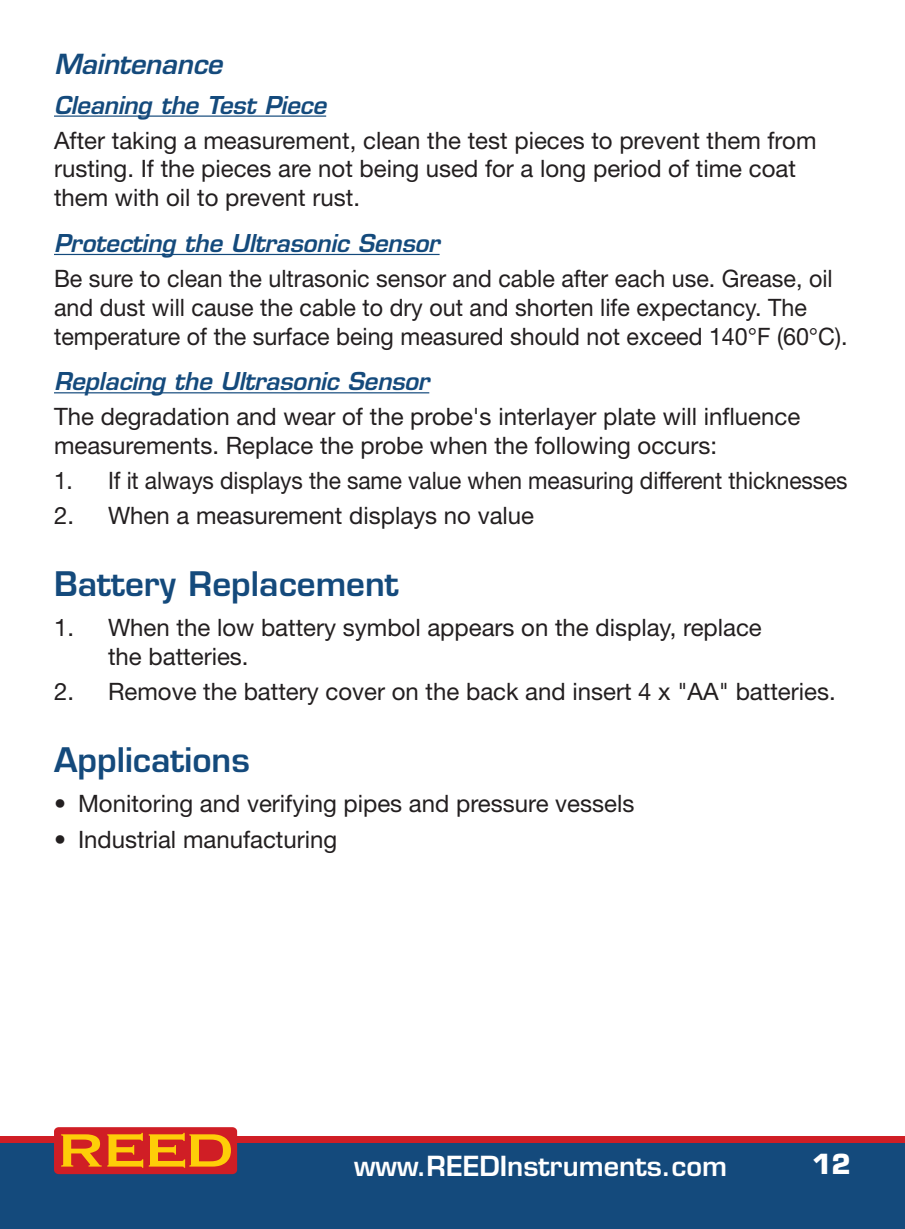
<style>
.page{position:relative;width:905px;height:1229px;background:#fff}
.page>*{position:absolute;margin:0;border:0;box-sizing:border-box;transform-origin:0 0}
.t1{font:600 33px "Eurostile LT Std";color:#144a7c}
.t2{font:600 27px "Eurostile LT Std";color:#fff}
.t3{font:italic 600 27px "Eurostile LT Std";letter-spacing:-.01em;color:#144a7c}
.t4{font:700 27px "Eurostile LT Std";color:#fff}
.t5{font:24px/28.8px "Helvetica Neue LT Std";color:#231f20}
.t6{font:italic 600 24px "Eurostile LT Std";letter-spacing:-.01em;color:#144a7c}
.t7{font:24px "Helvetica Neue LT Std";color:#231f20;scale:.95 1}
</style>
<div class="page">
<div style="left:0;top:1137px;width:904px;height:91px;background:#144a7c"></div>
<div style="left:0;top:1136px;width:904px;height:6px;background:#d01e25"></div>
<div style="left:54px;top:1127px;width:183px;height:47px;background:#d01e25;border-radius:5px"></div>
<svg style="left:61px;top:1132px;width:82px;height:35px"></svg>
<svg style="left:149px;top:1132px;width:82px;height:35px"></svg>
<hr style="left:54px;top:115px;width:272px;height:2px;background:#144a7c">
<hr style="left:54px;top:254px;width:385px;height:1px;background:#144a7c">
<hr style="left:54px;top:392px;width:375px;height:1px;background:#144a7c">
<p class="t3" style="left:54px;top:47px;width:170px">Maintenance</p>
<p class="t6" style="left:54px;top:90px;width:274px">Cleaning the Test Piece</p>
<p class="t5" style="left:54px;top:125px;width:764px">After taking a measurement, clean the test pieces to prevent them from rusting. If the pieces are not being used for a long period of time coat them with oil to prevent rust.</p>
<p class="t6" style="left:54px;top:228px;width:387px">Protecting the Ultrasonic Sensor</p>
<p class="t5" style="left:54px;top:264px;width:795px">Be sure to clean the ultrasonic sensor and cable after each use. Grease, oil and dust will cause the cable to dry out and shorten life expectancy. The temperature of the surface being measured should not exceed 140°F (60°C).</p>
<p class="t6" style="left:54px;top:366px;width:377px">Replacing the Ultrasonic Sensor</p>
<p class="t5" style="left:54px;top:402px;width:747px">The degradation and wear of the probe's interlayer plate will influence measurements. Replace the probe when the following occurs:</p>
<p class="t7" style="left:54px;top:466px;width:836px">1. If it always displays the same value when measuring different thicknesses</p>
<p class="t5" style="left:54px;top:500px;width:481px">2. When a measurement displays no value</p>
<h1 class="t1" style="left:54px;top:563px;width:346px">Battery Replacement</h1>
<p class="t5" style="left:108px;top:612px;width:655px;text-indent:-54px">1. When the low battery symbol appears on the display, replace the batteries.</p>
<p class="t5" style="left:54px;top:676px;width:783px">2. Remove the battery cover on the back and insert 4 x "AA" batteries.</p>
<h1 class="t1" style="left:54px;top:739px;width:197px">Applications</h1>
<p class="t5" style="left:54px;top:788px;width:582px">• Monitoring and verifying pipes and pressure vessels</p>
<p class="t5" style="left:54px;top:824px;width:285px">• Industrial manufacturing</p>
<p class="t2" style="left:354px;top:1148px;width:374px">www.REEDInstruments.com</p>
<p class="t4" style="left:812px;top:1147px;width:40px">12</p>
</div>
